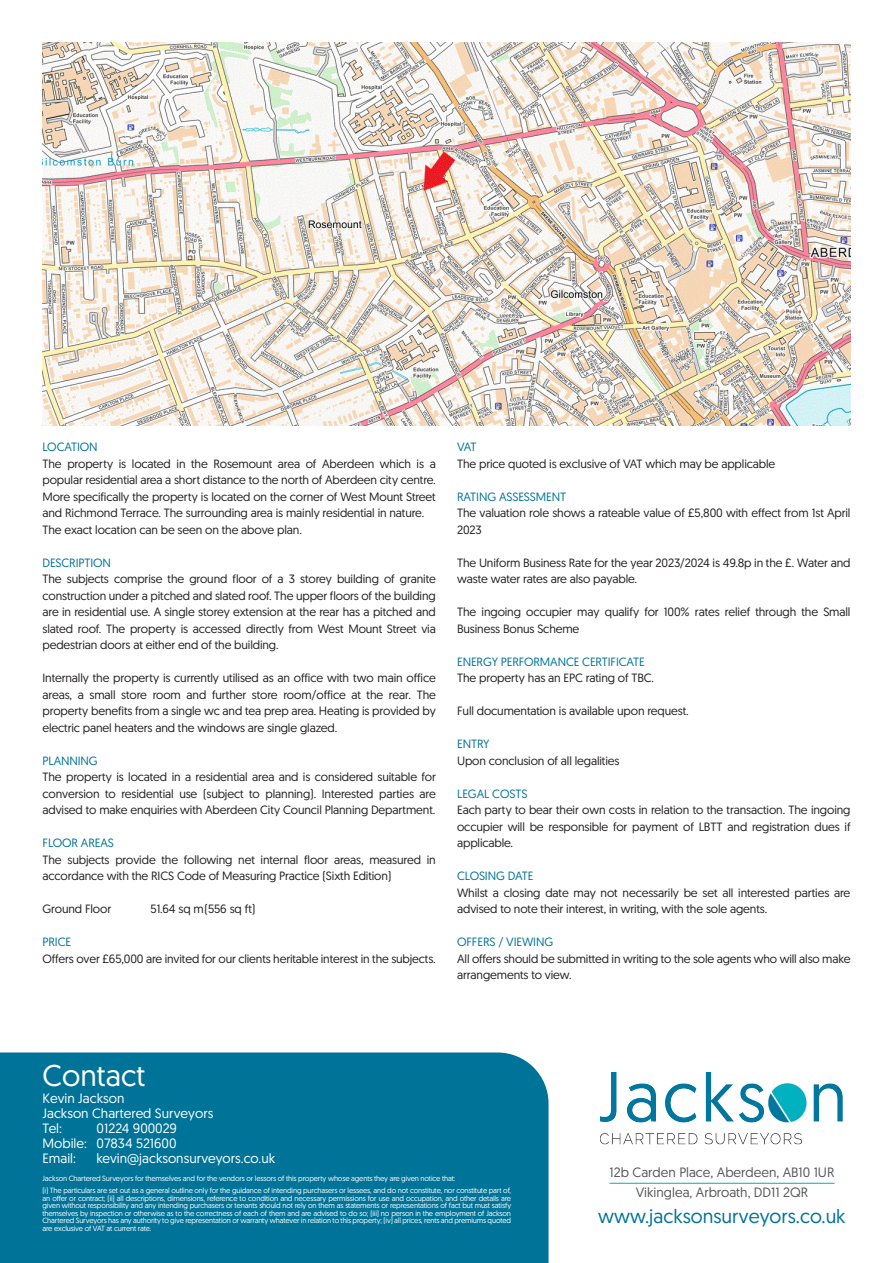
<style>
.page{position:relative;width:893px;height:1263px;background:#fff}
.page>*{position:absolute;margin:0;border:0;box-sizing:border-box;transform-origin:0 0}
.t1{font:30px "Geomanist";color:#fff}
.t2{font:19.5px "Geomanist";color:#007398}
.t3{font:13.5px "Geomanist";color:#fff}
.address{font:13.5px "Geomanist";color:#57585a}
.text{font:12px/16.5px "Geomanist";letter-spacing:-.01em;color:#231f20}
.heads{font:12px "Geomanist";letter-spacing:-.01em;color:#007398}
.t4{font:7.5px/7.5px "Geomanist";letter-spacing:-.02em;color:#fff;text-align:justify}
</style>
<div class="page">
<img style="left:600px;top:1072px;width:243px;height:72px">
<img style="left:43px;top:43px;width:807px;height:382px">
<div style="left:0;top:1052px;width:549px;height:211px;background:#007398"></div>
<hr style="left:609px;top:1183px;width:225px;height:1px;background:#00adbc">
<p class="heads" style="left:43px;top:439px;width:57px">LOCATION</p>
<p class="text" style="left:43px;top:455px;width:395px;text-align:justify">The property is located in the Rosemount area of Aberdeen which is a popular residential area a short distance to the north of Aberdeen city centre.<br>More specifically the property is located on the corner of West Mount Street and Richmond Terrace. The surrounding area is mainly residential in nature.</p>
<p class="text" style="left:43px;top:521px;width:261px">The exact location can be seen on the above plan.</p>
<p class="heads" style="left:43px;top:555px;width:70px">DESCRIPTION</p>
<p class="text" style="left:43px;top:570px;width:395px;text-align:justify">The subjects comprise the ground floor of a 3 storey building of granite construction under a pitched and slated roof. The upper floors of the building are in residential use. A single storey extension at the rear has a pitched and slated roof. The property is accessed directly from West Mount Street via pedestrian doors at either end of the building.</p>
<p class="text" style="left:43px;top:669px;width:395px;text-align:justify">Internally the property is currently utilised as an office with two main office areas, a small store room and further store room/office at the rear. The property benefits from a single wc and tea prep area. Heating is provided by electric panel heaters and the windows are single glazed.</p>
<p class="heads" style="left:43px;top:753px;width:57px">PLANNING</p>
<p class="text" style="left:43px;top:768px;width:395px;text-align:justify">The property is located in a residential area and is considered suitable for conversion to residential use (subject to planning). Interested parties are advised to make enquiries with Aberdeen City Council Planning Department.</p>
<p class="heads" style="left:43px;top:835px;width:73px">FLOOR AREAS</p>
<p class="text" style="left:43px;top:851px;width:395px">The subjects provide the following net internal floor areas, measured in accordance with the RICS Code of Measuring Practice (Sixth Edition)</p>
<p class="text" style="left:43px;top:900px;width:70px">Ground Floor</p>
<p class="text" style="left:151px;top:900px;width:106px">51.64 sq m(556 sq ft)</p>
<p class="heads" style="left:43px;top:934px;width:30px">PRICE</p>
<p class="text" style="left:43px;top:950px;width:395px">Offers over £65,000 are invited for our clients heritable interest in the subjects.</p>
<p class="heads" style="left:457px;top:439px;width:21px">VAT</p>
<p class="text" style="left:457px;top:455px;width:320px">The price quoted is exclusive of VAT which may be applicable</p>
<p class="heads" style="left:457px;top:489px;width:111px">RATING ASSESSMENT</p>
<p class="text" style="left:457px;top:504px;width:395px">The valuation role shows a rateable value of £5,800 with effect from 1st April<br>2023</p>
<p class="text" style="left:457px;top:554px;width:395px">The Uniform Business Rate for the year 2023/2024 is 49.8p in the £. Water and waste water rates are also payable.</p>
<p class="text" style="left:457px;top:603px;width:395px">The ingoing occupier may qualify for 100% rates relief through the Small<br>Business Bonus Scheme</p>
<p class="heads" style="left:457px;top:654px;width:189px">ENERGY PERFORMANCE CERTIFICATE</p>
<p class="text" style="left:457px;top:669px;width:199px">The property has an EPC rating of TBC.</p>
<p class="text" style="left:457px;top:702px;width:233px">Full documentation is available upon request.</p>
<p class="heads" style="left:457px;top:736px;width:34px">ENTRY</p>
<p class="text" style="left:457px;top:752px;width:164px">Upon conclusion of all legalities</p>
<p class="heads" style="left:457px;top:786px;width:72px">LEGAL COSTS</p>
<p class="text" style="left:457px;top:801px;width:395px;text-align:justify">Each party to bear their own costs in relation to the transaction. The ingoing occupier will be responsible for payment of LBTT and registration dues if applicable.</p>
<p class="heads" style="left:457px;top:868px;width:78px">CLOSING DATE</p>
<p class="text" style="left:457px;top:884px;width:395px">Whilst a closing date may not necessarily be set all interested parties are advised to note their interest, in writing, with the sole agents.</p>
<p class="heads" style="left:457px;top:934px;width:98px">OFFERS / VIEWING</p>
<p class="text" style="left:457px;top:950px;width:395px">All offers should be submitted in writing to the sole agents who will also make arrangements to view.</p>
<p class="t1" style="left:43px;top:1056px;width:104px">Contact</p>
<p class="t3" style="left:43px;top:1089px;width:83px">Kevin Jackson</p>
<p class="t3" style="left:43px;top:1104px;width:172px">Jackson Chartered Surveyors</p>
<p class="t3" style="left:43px;top:1119px;width:21px">Tel:</p>
<p class="t3" style="left:97px;top:1119px;width:82px">01224 900029</p>
<p class="t3" style="left:43px;top:1134px;width:135px">Mobile: 07834 521600</p>
<p class="t3" style="left:43px;top:1149px;width:35px">Email:</p>
<p class="t3" style="left:97px;top:1149px;width:180px">kevin@jacksonsurveyors.co.uk</p>
<p class="t4" style="left:43px;top:1175px;width:414px">Jackson Chartered Surveyors for themselves and for the vendors or lessors of this property whose agents they are given notice that:</p>
<p class="t4" style="left:43px;top:1186px;width:470px">(i) The particulars are set out as a general outline only for the guidance of intending purchasers or lessees, and do not constitute, nor constitute part of, an offer or contract; (ii) all descriptions, dimensions, reference to condition and necessary permissions for use and occupation, and other details are given without responsibility and any intending purchasers or tenants should not rely on them as statements or representations of fact but must satisfy themselves by inspection or otherwise as to the correctness of each of them and are advised to do so; (iii) no person in the employment of Jackson Chartered Surveyors has any authority to give representation or warranty whatever in relation to this property; (iv) all prices, rents and premiums quoted are exclusive of VAT at current rate.</p>
<p class="address" style="left:609px;top:1163px;width:226px">12b Carden Place, Aberdeen, AB10 1UR</p>
<p class="address" style="left:636px;top:1184px;width:174px">Vikinglea, Arbroath, DD11 2QR</p>
<p class="t2" style="left:598px;top:1204px;width:249px">www.jacksonsurveyors.co.uk</p>
</div>
